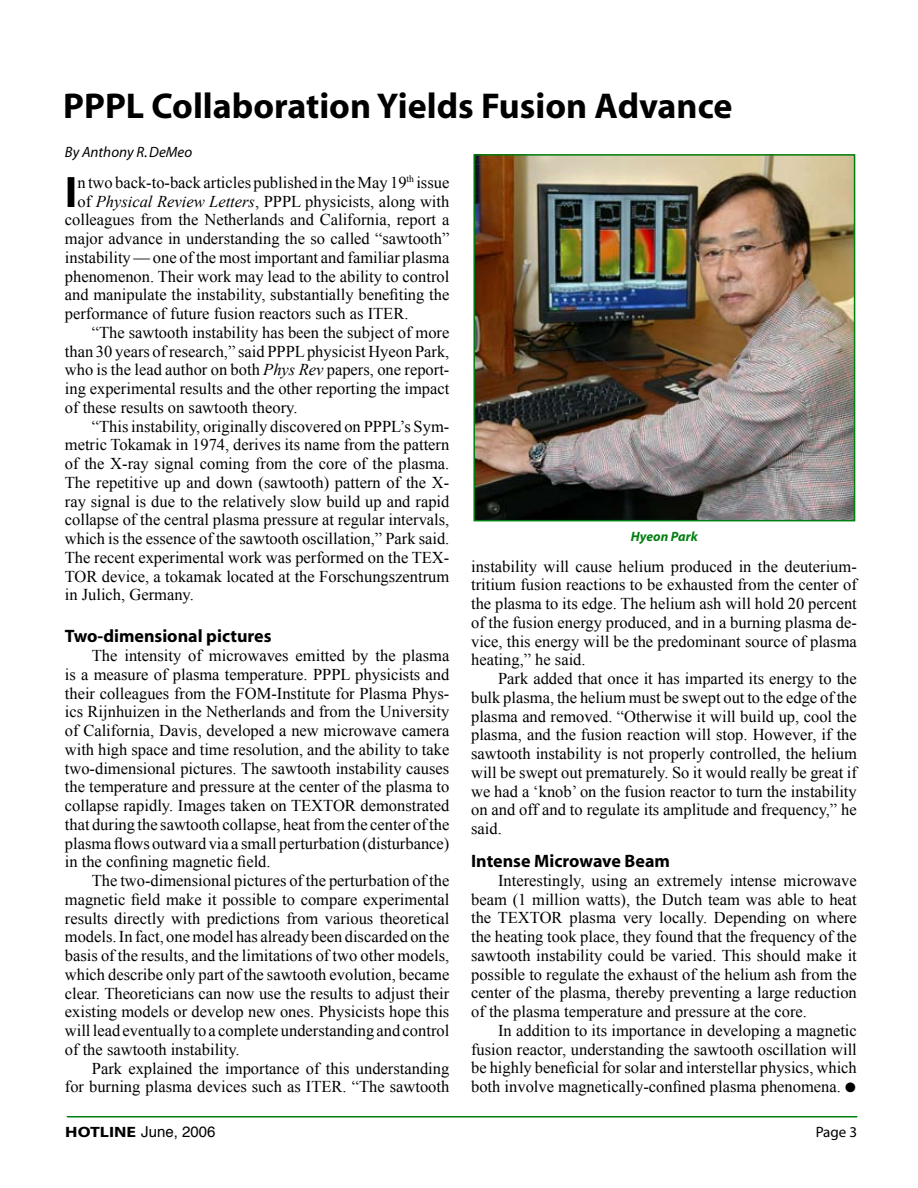
<style>
.page{position:relative;width:918px;height:1188px;background:#fff}
.page>*{position:absolute;margin:0;border:0;box-sizing:border-box;transform-origin:0 0}
.t1{font:700 44.25px "Myriad";color:#000}
.t2{font:700 36px "Myriad";color:#000}
.t3{font:700 18px "Myriad";color:#000}
.t4{font:16.5px/18.8px "Times New Roman";color:#000;text-align:justify}
.t5{font:15px "Helvetica";color:#000}
.t6{font:italic 15px "Myriad";color:#000}
.t7{font:15px "Myriad";color:#000}
.t8{font:italic 700 13.5px "Myriad";color:#007f11}
.s1{font-style:italic}
.s2{font-family:"Myriad";font-weight:700}
</style>
<div class="page">
<hr style="left:67px;top:1116px;width:790px;height:1px;background:#007f11">
<img style="left:476px;top:157px;width:376px;height:361px">
<div style="left:473px;top:154px;width:382px;height:367px;border:2px solid #007f11"></div>
<h2 class="t2" style="left:63px;top:87px;width:671px">PPPL Collaboration Yields Fusion Advance</h2>
<p class="t6" style="left:65px;top:145px;width:129px">By Anthony R. DeMeo</p>
<h1 class="t1" style="left:65px;top:169px;width:14px">I</h1>
<p class="t4" style="left:77px;top:173px;width:373px">n two back-to-back articles published in the May 19<sup>th</sup> issue</p>
<p class="t4" style="left:77px;top:191px;width:373px">of <span class="s1">Physical Review Letters</span>, PPPL physicists, along with</p>
<p class="t4" style="left:65px;top:210px;width:386px">colleagues from the Netherlands and California, report a</p>
<p class="t4" style="left:65px;top:229px;width:386px">major advance in understanding the so called “sawtooth”</p>
<p class="t4" style="left:65px;top:248px;width:386px">instability — one of the most important and familiar plasma</p>
<p class="t4" style="left:65px;top:266px;width:386px">phenomenon. Their work may lead to the ability to control</p>
<p class="t4" style="left:65px;top:285px;width:386px">and manipulate the instability, substantially benefiting the</p>
<p class="t4" style="left:65px;top:304px;width:345px">performance of future fusion reactors such as ITER.</p>
<p class="t4" style="left:92px;top:323px;width:359px">“The sawtooth instability has been the subject of more</p>
<p class="t4" style="left:65px;top:341px;width:386px">than 30 years of research,” said PPPL physicist Hyeon Park,</p>
<p class="t4" style="left:65px;top:360px;width:386px">who is the lead author on both <span class="s1">Phys Rev</span> papers, one report-</p>
<p class="t4" style="left:65px;top:379px;width:386px">ing experimental results and the other reporting the impact</p>
<p class="t4" style="left:65px;top:398px;width:234px">of these results on sawtooth theory.</p>
<p class="t4" style="left:92px;top:416px;width:359px">“This instability, originally discovered on PPPL’s Sym-</p>
<p class="t4" style="left:65px;top:435px;width:386px">metric Tokamak in 1974, derives its name from the pattern</p>
<p class="t4" style="left:65px;top:454px;width:386px">of the X-ray signal coming from the core of the plasma.</p>
<p class="t4" style="left:65px;top:473px;width:386px">The repetitive up and down (sawtooth) pattern of the X-</p>
<p class="t4" style="left:65px;top:491px;width:386px">ray signal is due to the relatively slow build up and rapid</p>
<p class="t4" style="left:65px;top:510px;width:386px">collapse of the central plasma pressure at regular intervals,</p>
<p class="t4" style="left:65px;top:529px;width:386px">which is the essence of the sawtooth oscillation,” Park said.</p>
<p class="t4" style="left:65px;top:548px;width:386px">The recent experimental work was performed on the TEX-</p>
<p class="t4" style="left:65px;top:566px;width:386px">TOR device, a tokamak located at the Forschungszentrum</p>
<p class="t4" style="left:65px;top:585px;width:131px">in Julich, Germany.</p>
<p class="t3" style="left:65px;top:627px;width:208px">Two-dimensional pictures</p>
<p class="t4" style="left:65px;top:646px;width:386px;text-indent:27px">The intensity of microwaves emitted by the plasma is a measure of plasma temperature. PPPL physicists and their colleagues from the FOM-Institute for Plasma Phys&shy;ics Rijnhuizen in the Netherlands and from the University of California, Davis, developed a new microwave camera with high space and time resolution, and the ability to take two-dimensional pictures. The sawtooth instability causes the temperature and pressure at the center of the plasma to collapse rapidly. Images taken on TEXTOR demonstrated that during the sawtooth collapse, heat from the center of the plasma flows outward via a small perturbation (disturbance) in the confining magnetic field.</p>
<p class="t4" style="left:65px;top:871px;width:386px;text-indent:27px">The two-dimensional pictures of the perturbation of the magnetic field make it possible to compare experimental results directly with predictions from various theoretical models. In fact, one model has already been discarded on the basis of the results, and the limitations of two other models, which describe only part of the sawtooth evolution, became clear. Theoreticians can now use the results to adjust their existing models or develop new ones. Physicists hope this will lead eventually to a complete understanding and control of the sawtooth instability.</p>
<p class="t4" style="left:65px;top:1058px;width:386px;text-align:right">Park explained the importance of this understanding<br>for burning plasma devices such as ITER. “The sawtooth</p>
<p class="t8" style="left:631px;top:530px;width:69px">Hyeon Park</p>
<p class="t4" style="left:471px;top:556px;width:387px">instability will cause helium produced in the deuterium&shy;tritium fusion reactions to be exhausted from the center of the plasma to its edge. The helium ash will hold 20 percent of the fusion energy produced, and in a burning plasma de&shy;vice, this energy will be the predominant source of plasma heating,” he said.</p>
<p class="t4" style="left:471px;top:669px;width:387px;text-indent:27px">Park added that once it has imparted its energy to the bulk plasma, the helium must be swept out to the edge of the plasma and removed. “Otherwise it will build up, cool the plasma, and the fusion reaction will stop. However, if the sawtooth instability is not properly controlled, the helium will be swept out prematurely. So it would really be great if we had a ‘knob’ on the fusion reactor to turn the instability on and off and to regulate its amplitude and frequency,” he said.</p>
<p class="t3" style="left:471px;top:852px;width:200px">Intense Microwave Beam</p>
<p class="t4" style="left:471px;top:871px;width:387px;text-indent:27px">Interestingly, using an extremely intense microwave beam (1 million watts), the Dutch team was able to heat the TEXTOR plasma very locally. Depending on where the heating took place, they found that the frequency of the sawtooth instability could be varied. This should make it possible to regulate the exhaust of the helium ash from the center of the plasma, thereby preventing a large reduction of the plasma temperature and pressure at the core.</p>
<p class="t4" style="left:471px;top:1021px;width:387px;text-indent:27px">In addition to its importance in developing a magnetic fusion reactor, understanding the sawtooth oscillation will be highly beneficial for solar and interstellar physics, which both involve magnetically-confined plasma phenomena. ●</p>
<p class="t5" style="left:65px;top:1118px;width:152px"><span class="s2">HOTLINE</span> June, 2006</p>
<p class="t7" style="left:816px;top:1124px;width:43px">Page 3</p>
</div>
